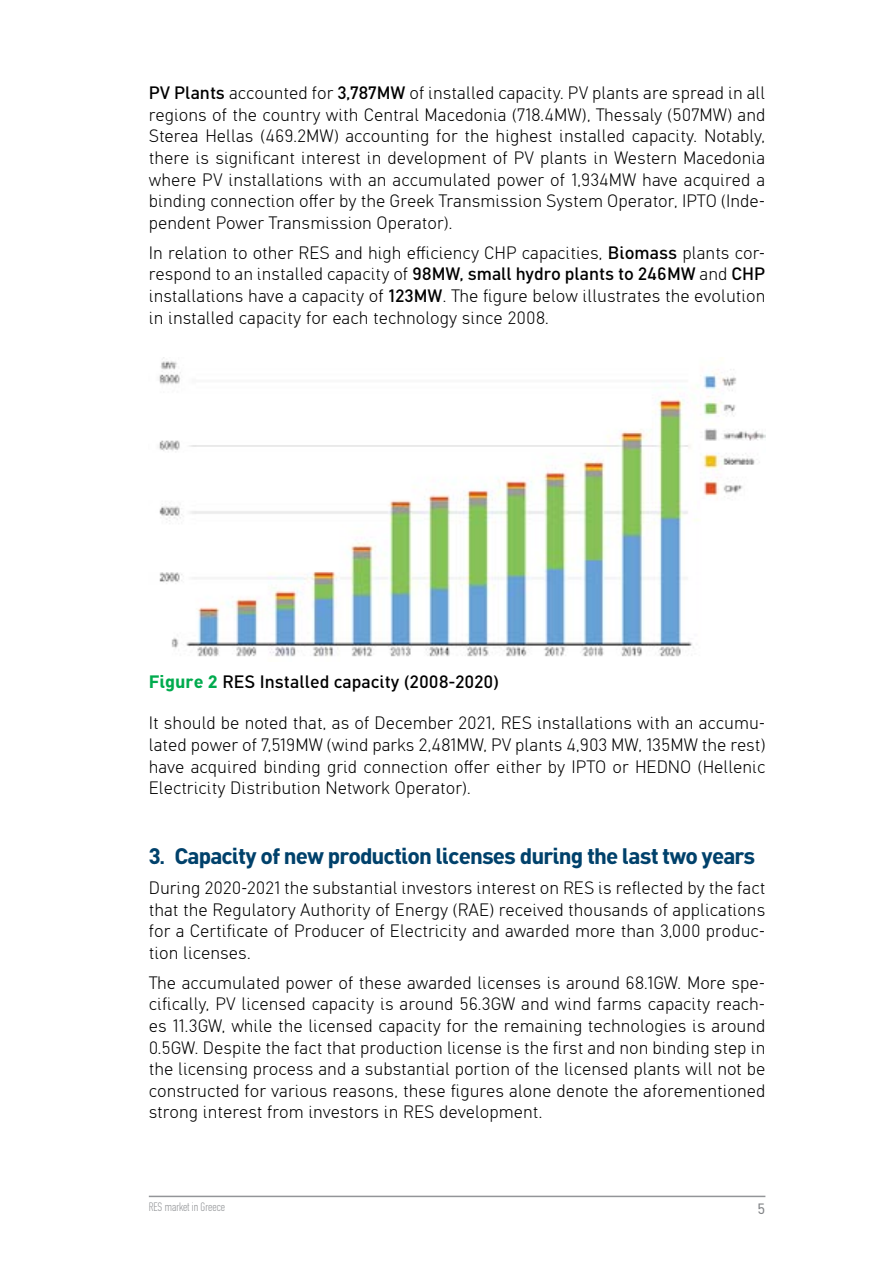
<style>
.page{position:relative;width:893px;height:1263px;background:#fff}
.page>*{position:absolute;margin:0;border:0;box-sizing:border-box;transform-origin:0 0}
.t1{font:700 22.5px "CFDIN Std";letter-spacing:-.04em;color:#00416b}
.t2{font:300 18px/21.6px "CFDIN Std";color:#000;text-align:justify}
.t3{font:500 18px "CFDIN Std";color:#000}
.t4{font:15px "CFDIN Std";color:#808285}
.t5{font:300 condensed 12px "CF Din";color:#939598}
.s1{font-weight:500}
.s2{font-weight:700;color:#00ab4e}
</style>
<div class="page">
<hr style="left:149px;top:1196px;width:616px;height:1px;background:#939598">
<img style="left:159px;top:357px;width:606px;height:300px">
<p class="t2" style="left:149px;top:82px;width:618px"><span class="s1">PV Plants</span> accounted for <span class="s1">3,787MW</span> of installed capacity. PV plants are spread in all regions of the country with Central Macedonia (718.4MW), Thessaly (507MW) and Sterea Hellas (469.2MW) accounting for the highest installed capacity. Notably, there is significant interest in development of PV plants in Western Macedonia where PV installations with an accumulated power of 1,934MW have acquired a binding connection offer by the Greek Transmission System Operator, IPTO (Inde&shy;pendent Power Transmission Operator).</p>
<p class="t2" style="left:149px;top:242px;width:618px">In relation to other RES and high efficiency CHP capacities, <span class="s1">Biomass</span> plants cor&shy;respond to an installed capacity of <span class="s1">98MW, small hydro plants to 246MW</span> and <span class="s1">CHP </span>installations have a capacity of <span class="s1">123MW</span>. The figure below illustrates the evolution in installed capacity for each technology since 2008.</p>
<p class="t3" style="left:149px;top:671px;width:351px"><span class="s2">Figure 2</span> RES Installed capacity (2008-2020)</p>
<p class="t2" style="left:149px;top:712px;width:618px">It should be noted that, as of December 2021, RES installations with an accumu&shy;lated power of 7,519MW (wind parks 2,481MW, PV plants 4,903 MW, 135MW the rest) have acquired binding grid connection offer either by IPTO or HEDNO (Hellenic Electricity Distribution Network Operator).</p>
<p class="t1" style="left:149px;top:843px;width:608px">3. Capacity of new production licenses during the last two years</p>
<p class="t2" style="left:149px;top:877px;width:618px">During 2020-2021 the substantial investors interest on RES is reflected by the fact that the Regulatory Authority of Energy (RAE) received thousands of applications for a Certificate of Producer of Electricity and awarded more than 3,000 produc&shy;tion licenses.</p>
<p class="t2" style="left:149px;top:972px;width:618px">The accumulated power of these awarded licenses is around 68.1GW. More spe&shy;cifically, PV licensed capacity is around 56.3GW and wind farms capacity reach&shy;es 11.3GW, while the licensed capacity for the remaining technologies is around 0.5GW. Despite the fact that production license is the first and non binding step in the licensing process and a substantial portion of the licensed plants will not be constructed for various reasons, these figures alone denote the aforementioned strong interest from investors in RES development.</p>
<p class="t5" style="left:149px;top:1200px;width:78px">RES market in Greece</p>
<p class="t4" style="left:757px;top:1200px;width:9px">5</p>
</div>
